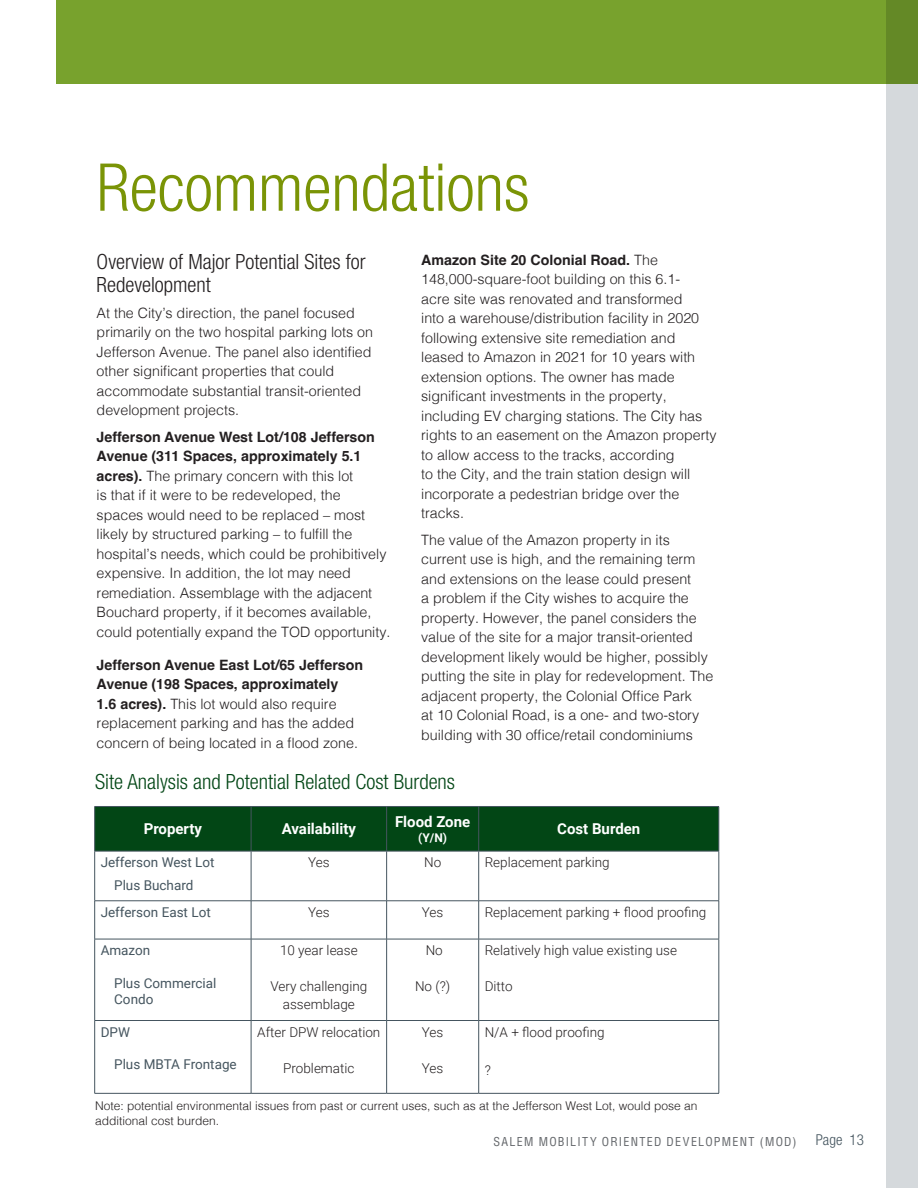
<style>
.page{position:relative;width:918px;height:1188px;background:#fff}
.page>*{position:absolute;margin:0;border:0;box-sizing:border-box;transform-origin:0 0}
.t1{font:300 condensed 66px "Helvetica Neue LT Com";color:#7a9406}
.t2{font:300 condensed 21px/22.5px "Helvetica Neue LT Com";color:#231f20}
.t3{font:300 condensed 21px "Helvetica Neue LT Com";color:#024615}
.t4{font:700 15px "Roboto";color:#fff}
.t5{font:300 condensed 15px "Helvetica Neue LT Com";color:#45555f}
.t6{font:300 14.25px/19.5px "Helvetica";color:#231f20}
.t7{font:300 13.5px/18px "Roboto";color:#231f20;text-align:center}
.t8{font:13.5px/16.2px "Roboto";color:#45555f}
.t9{font:300 12px/14.4px "Helvetica";color:#231f20}
.t10{font:condensed 12px "Helvetica LT Std";letter-spacing:.105em;color:#63666a}
.t11{font:700 12px "Roboto";color:#fff}
.s1{font-weight:700}
</style>
<div class="page">
<div style="left:56px;top:0;width:862px;height:84px;background:#78a22d"></div>
<div style="left:886px;top:0;width:32px;height:1188px;background:#d5d9dc"></div>
<div style="left:95px;top:807px;width:624px;height:44px;background:#024615"></div>
<hr style="left:94px;top:806px;width:157px;height:1px;background:#45555f">
<hr style="left:94px;top:807px;width:1px;height:44px;background:#45555f">
<hr style="left:251px;top:806px;width:136px;height:1px;background:#45555f">
<hr style="left:251px;top:807px;width:1px;height:44px;background:#45555f">
<hr style="left:387px;top:806px;width:92px;height:1px;background:#45555f">
<hr style="left:386px;top:807px;width:1px;height:44px;background:#45555f">
<hr style="left:479px;top:806px;width:240px;height:1px;background:#45555f">
<hr style="left:478px;top:807px;width:1px;height:44px;background:#45555f">
<hr style="left:719px;top:807px;width:1px;height:44px;background:#45555f">
<hr style="left:94px;top:851px;width:157px;height:1px;background:#45555f">
<hr style="left:94px;top:851px;width:1px;height:50px;background:#45555f">
<hr style="left:251px;top:851px;width:136px;height:1px;background:#45555f">
<hr style="left:251px;top:851px;width:1px;height:50px;background:#45555f">
<hr style="left:387px;top:851px;width:92px;height:1px;background:#45555f">
<hr style="left:386px;top:851px;width:1px;height:50px;background:#45555f">
<hr style="left:479px;top:851px;width:240px;height:1px;background:#45555f">
<hr style="left:478px;top:851px;width:1px;height:50px;background:#45555f">
<hr style="left:719px;top:851px;width:1px;height:50px;background:#45555f">
<hr style="left:94px;top:901px;width:157px;height:1px;background:#45555f">
<hr style="left:94px;top:901px;width:1px;height:38px;background:#45555f">
<hr style="left:251px;top:901px;width:136px;height:1px;background:#45555f">
<hr style="left:251px;top:901px;width:1px;height:38px;background:#45555f">
<hr style="left:387px;top:901px;width:92px;height:1px;background:#45555f">
<hr style="left:386px;top:901px;width:1px;height:38px;background:#45555f">
<hr style="left:479px;top:901px;width:240px;height:1px;background:#45555f">
<hr style="left:478px;top:901px;width:1px;height:38px;background:#45555f">
<hr style="left:719px;top:901px;width:1px;height:38px;background:#45555f">
<hr style="left:94px;top:939px;width:157px;height:1px;background:#45555f">
<hr style="left:94px;top:939px;width:1px;height:81px;background:#45555f">
<hr style="left:251px;top:939px;width:136px;height:1px;background:#45555f">
<hr style="left:251px;top:939px;width:1px;height:81px;background:#45555f">
<hr style="left:387px;top:939px;width:92px;height:1px;background:#45555f">
<hr style="left:386px;top:939px;width:1px;height:81px;background:#45555f">
<hr style="left:479px;top:939px;width:240px;height:1px;background:#45555f">
<hr style="left:478px;top:939px;width:1px;height:81px;background:#45555f">
<hr style="left:719px;top:939px;width:1px;height:81px;background:#45555f">
<hr style="left:94px;top:1020px;width:157px;height:1px;background:#45555f">
<hr style="left:94px;top:1021px;width:1px;height:72px;background:#45555f">
<hr style="left:251px;top:1020px;width:136px;height:1px;background:#45555f">
<hr style="left:251px;top:1021px;width:1px;height:72px;background:#45555f">
<hr style="left:387px;top:1020px;width:92px;height:1px;background:#45555f">
<hr style="left:386px;top:1021px;width:1px;height:72px;background:#45555f">
<hr style="left:479px;top:1020px;width:240px;height:1px;background:#45555f">
<hr style="left:478px;top:1021px;width:1px;height:72px;background:#45555f">
<hr style="left:719px;top:1021px;width:1px;height:72px;background:#45555f">
<hr style="left:94px;top:1093px;width:157px;height:1px;background:#45555f">
<hr style="left:251px;top:1093px;width:136px;height:1px;background:#45555f">
<hr style="left:387px;top:1093px;width:92px;height:1px;background:#45555f">
<hr style="left:479px;top:1093px;width:240px;height:1px;background:#45555f">
<p class="t1" style="left:97px;top:149px;width:434px">Recommendations</p>
<p class="t2" style="left:97px;top:250px;width:270px">Overview of Major Potential Sites for<br>Redevelopment</p>
<p class="t6" style="left:97px;top:302px;width:278px">At the City’s direction, the panel focused primarily on the two hospital parking lots on Jefferson Avenue. The panel also identified other significant properties that could accommodate substantial transit-oriented development projects.</p>
<p class="t6" style="left:97px;top:426px;width:295px"><span class="s1">Jefferson Avenue West Lot/108 Jefferson Avenue (311 Spaces, approximately 5.1 acres).</span> The primary concern with this lot<br>is that if it were to be redeveloped, the spaces would need to be replaced – most likely by structured parking – to fulfill the hospital’s needs, which could be prohibitively expensive. In addition, the lot may need remediation. Assemblage with the adjacent Bouchard property, if it becomes available, could potentially expand the TOD opportunity.</p>
<p class="t6" style="left:97px;top:654px;width:268px"><span class="s1">Jefferson Avenue East Lot/65 Jefferson Avenue (198 Spaces, approximately<br>1.6 acres).</span> This lot would also require replacement parking and has the added concern of being located in a flood zone.</p>
<p class="t6" style="left:421px;top:249px;width:297px"><span class="s1">Amazon Site 20 Colonial Road.</span> The 148,000-square-foot building on this 6.1-<br>acre site was renovated and transformed<br>into a warehouse/distribution facility in 2020 following extensive site remediation and leased to Amazon in 2021 for 10 years with extension options. The owner has made significant investments in the property, including EV charging stations. The City has rights to an easement on the Amazon property to allow access to the tracks, according<br>to the City, and the train station design will incorporate a pedestrian bridge over the tracks.</p>
<p class="t6" style="left:421px;top:529px;width:294px">The value of the Amazon property in its current use is high, and the remaining term and extensions on the lease could present<br>a problem if the City wishes to acquire the property. However, the panel considers the value of the site for a major transit-oriented development likely would be higher, possibly putting the site in play for redevelopment. The adjacent property, the Colonial Office Park<br>at 10 Colonial Road, is a one- and two-story building with 30 office/retail condominiums</p>
<p class="t3" style="left:95px;top:770px;width:361px">Site Analysis and Potential Related Cost Burdens</p>
<p class="t4" style="left:144px;top:819px;width:60px">Property</p>
<p class="t4" style="left:282px;top:819px;width:76px">Availability</p>
<p class="t4" style="left:395px;top:811px;width:77px">Flood Zone</p>
<p class="t11" style="left:418px;top:829px;width:30px">(Y/N)</p>
<p class="t4" style="left:557px;top:819px;width:85px">Cost Burden</p>
<p class="t8" style="left:101px;top:854px;width:116px">Jefferson West Lot</p>
<p class="t8" style="left:114px;top:877px;width:81px">Plus Buchard</p>
<p class="t7" style="left:308px;top:853px;width:23px">Yes</p>
<p class="t7" style="left:424px;top:853px;width:19px">No</p>
<p class="t7" style="left:485px;top:853px;width:126px">Replacement parking</p>
<p class="t8" style="left:101px;top:904px;width:112px">Jefferson East Lot</p>
<p class="t7" style="left:308px;top:903px;width:23px">Yes</p>
<p class="t7" style="left:422px;top:903px;width:23px">Yes</p>
<p class="t7" style="left:485px;top:903px;width:223px">Replacement parking + flood proofing</p>
<p class="t8" style="left:101px;top:942px;width:51px">Amazon</p>
<p class="t8" style="left:114px;top:974px;width:104px">Plus Commercial<br>Condo</p>
<p class="t7" style="left:280px;top:941px;width:79px">10 year lease</p>
<p class="t7" style="left:270px;top:977px;width:98px">Very challenging assemblage</p>
<p class="t7" style="left:485px;top:941px;width:194px">Relatively high value existing use</p>
<p class="t7" style="left:485px;top:977px;width:29px">Ditto</p>
<p class="t7" style="left:426px;top:941px;width:19px">No</p>
<p class="t7" style="left:415px;top:977px;width:37px">No (?)</p>
<p class="t8" style="left:101px;top:1023px;width:31px">DPW</p>
<p class="t8" style="left:114px;top:1056px;width:124px">Plus MBTA Frontage</p>
<p class="t7" style="left:257px;top:1022px;width:125px">After DPW relocation</p>
<p class="t7" style="left:283px;top:1058px;width:73px">Problematic</p>
<p class="t7" style="left:422px;top:1022px;width:23px">Yes</p>
<p class="t7" style="left:422px;top:1058px;width:23px">Yes</p>
<p class="t7" style="left:485px;top:1022px;width:121px">N/A + flood proofing</p>
<p class="t7" style="left:485px;top:1061px;width:8px">?</p>
<p class="t9" style="left:95px;top:1098px;width:604px">Note: potential environmental issues from past or current uses, such as at the Jefferson West Lot, would pose an additional cost burden.</p>
<p class="t10" style="left:493px;top:1134px;width:305px">SALEM MOBILITY ORIENTED DEVELOPMENT (MOD)</p>
<p class="t5" style="left:816px;top:1131px;width:50px">Page 13</p>
</div>
